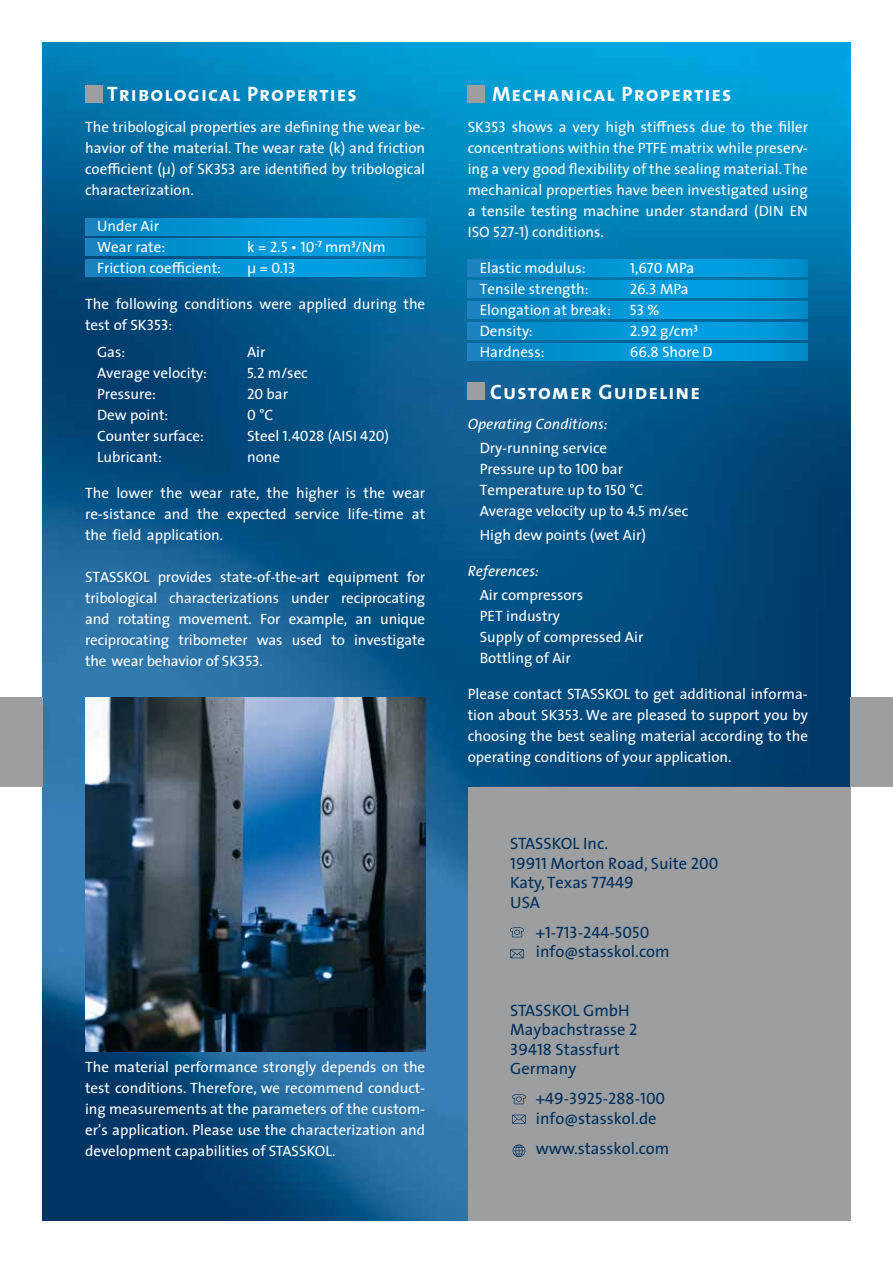
<style>
.page{position:relative;width:893px;height:1263px;background:#fff}
.page>*{position:absolute;margin:0;border:0;box-sizing:border-box;transform-origin:0 0}
.t1{font:21px "The Sans Bold Caps";letter-spacing:.05em;color:#fff}
.t2{font:16.5px/19.5px "The Sans";color:#00305e}
.t3{font:16.5px "The Sans Regular Caps";color:#00305e}
.t4{font:15px/21px "The Sans";color:#fff;text-align:justify}
.t5{font:15px "The Sans Regular Caps";color:#fff}
.t6{font:italic 15px "The Sans";color:#fff}
.s1{font-family:"The Sans Regular Caps"}
.s2{font-family:"The Sans"}
.s3{font-style:inherit}
</style>
<div class="page">
<img style="left:43px;top:43px;width:807px;height:1177px">
<div style="left:0;top:697px;width:43px;height:90px;background:#9c9e9f"></div>
<div style="left:850px;top:697px;width:43px;height:90px;background:#9c9e9f"></div>
<div style="left:468px;top:787px;width:382px;height:433px;background:#9c9e9f"></div>
<svg style="left:513px;top:1144px;width:12px;height:13px"></svg>
<svg style="left:512px;top:1115px;width:14px;height:9px"></svg>
<svg style="left:512px;top:1094px;width:14px;height:10px"></svg>
<svg style="left:510px;top:949px;width:14px;height:9px"></svg>
<svg style="left:510px;top:927px;width:14px;height:10px"></svg>
<svg style="left:85px;top:239px;width:340px;height:17px;background:#0193d3"></svg>
<svg style="left:85px;top:259px;width:340px;height:17px;background:#0193d3"></svg>
<svg style="left:85px;top:218px;width:340px;height:17px;background:#0193d3"></svg>
<svg style="left:468px;top:260px;width:340px;height:17px;background:#0193d3"></svg>
<svg style="left:468px;top:280px;width:340px;height:18px;background:#0193d3"></svg>
<svg style="left:468px;top:301px;width:340px;height:17px;background:#0193d3"></svg>
<svg style="left:468px;top:322px;width:340px;height:17px;background:#0193d3"></svg>
<svg style="left:468px;top:343px;width:340px;height:17px;background:#0193d3"></svg>
<div style="left:468px;top:383px;width:17px;height:17px;background:#9c9e9f"></div>
<div style="left:85px;top:85px;width:17px;height:17px;background:#9c9e9f"></div>
<div style="left:468px;top:85px;width:17px;height:17px;background:#9c9e9f"></div>
<img style="left:85px;top:697px;width:340px;height:354px">
<h1 class="t1" style="left:107px;top:76px;width:251px">Tribological Properties</h1>
<h1 class="t1" style="left:492px;top:76px;width:241px">Mechanical Properties</h1>
<p class="t4" style="left:85px;top:116px;width:342px">The tribological properties are defining the wear be&shy;havior of the material. The wear rate (k) and friction coefficient (μ) of SK<span class="s1">353</span> are identified by tribological characterization.</p>
<p class="t4" style="left:97px;top:215px;width:70px">Under Air<br>Wear rate:</p>
<p class="t4" style="left:247px;top:236px;width:140px">k = <span class="s1">2.5</span> • <span class="s1">10</span><sup>-</sup><sup>7</sup> mm<sup>3</sup>/Nm</p>
<p class="t4" style="left:97px;top:257px;width:126px">Friction coefficient:</p>
<p class="t5" style="left:247px;top:259px;width:50px"><span class="s2">µ =</span> 0.13</p>
<p class="t4" style="left:85px;top:293px;width:342px">The following conditions were applied during the test of SK<span class="s1">353</span>:</p>
<p class="t4" style="left:97px;top:341px;width:30px">Gas:</p>
<p class="t4" style="left:247px;top:341px;width:20px">Air</p>
<p class="t4" style="left:97px;top:362px;width:111px">Average velocity:</p>
<p class="t4" style="left:247px;top:362px;width:62px"><span class="s1">5.2</span> m/sec</p>
<p class="t4" style="left:97px;top:383px;width:60px">Pressure:</p>
<p class="t4" style="left:247px;top:383px;width:43px"><span class="s1">20</span> bar</p>
<p class="t4" style="left:97px;top:404px;width:73px">Dew point:</p>
<p class="t4" style="left:247px;top:404px;width:28px"><span class="s1">0</span> °C</p>
<p class="t4" style="left:97px;top:425px;width:109px">Counter surface:</p>
<p class="t4" style="left:247px;top:425px;width:144px">Steel <span class="s1">1.4028</span> (AISI <span class="s1">420</span>)</p>
<p class="t4" style="left:97px;top:446px;width:66px">Lubricant:</p>
<p class="t4" style="left:247px;top:446px;width:35px">none</p>
<p class="t4" style="left:85px;top:482px;width:342px">The lower the wear rate, the higher is the wear re-sistance and the expected service life-time at <span class="s3">the</span> field application.</p>
<p class="t4" style="left:85px;top:566px;width:342px">STASSKOL provides state-of-the-art equipment for tribological characterizations under reciprocating and rotating movement. For example, a<span class="s3">n</span> unique reciprocating tribometer was used to investigate the wear behavior of SK<span class="s1">353</span>.</p>
<p class="t4" style="left:85px;top:1056px;width:342px">The material performance strongly depends on the test conditions. Therefore, we recommend conduct&shy;ing measurements at the parameters of the custom&shy;er’s application. Please use the characterization and development capabilities of STASSKOL.</p>
<p class="t4" style="left:468px;top:116px;width:342px">SK<span class="s1">353</span> shows a very high stiffness due to the filler concentrations within the PTFE matrix while preserv&shy;ing a very good flexibility of the sealing material. The mechanical properties have been investigated using a tensile testing machine under standard (DIN EN ISO <span class="s1">527-1</span>) conditions.</p>
<p class="t4" style="left:480px;top:257px;width:107px">Elastic modulus:</p>
<p class="t5" style="left:630px;top:259px;width:66px">1,670 <span class="s2">MPa</span></p>
<p class="t4" style="left:480px;top:278px;width:110px">Tensile strength:</p>
<p class="t5" style="left:630px;top:280px;width:60px">26.3 <span class="s2">MPa</span></p>
<p class="t4" style="left:480px;top:299px;width:133px">Elongation at break:</p>
<p class="t5" style="left:630px;top:301px;width:31px">53 <span class="s2">%</span></p>
<p class="t4" style="left:480px;top:320px;width:55px">Density:</p>
<p class="t5" style="left:630px;top:322px;width:70px">2.92 <span class="s2">g/cm</span><sup>3</sup></p>
<p class="t4" style="left:480px;top:341px;width:66px">Hardness:</p>
<p class="t4" style="left:630px;top:341px;width:84px"><span class="s1">66.8</span> Shore D</p>
<h1 class="t1" style="left:490px;top:374px;width:211px">Customer Guideline</h1>
<p class="t6" style="left:468px;top:411px;width:141px">Operating Conditions:</p>
<p class="t4" style="left:480px;top:437px;width:210px;text-align:left">Dry-running service<br>Pressure up to <span class="s1">100</span> bar<br>Temperature up to <span class="s1">150</span> °C<br>Average velocity up to <span class="s1">4.5</span> m/sec</p>
<p class="t4" style="left:480px;top:524px;width:168px">High dew points (wet Air)</p>
<p class="t6" style="left:468px;top:558px;width:73px">References:</p>
<p class="t4" style="left:480px;top:584px;width:165px;text-align:left">Air compressors<br>PET industry<br>Supply of compressed Air<br>Bottling of Air</p>
<p class="t4" style="left:468px;top:683px;width:342px">Please contact STASSKOL to get additional informa&shy;tion about SK<span class="s1">353</span>. We are pleased to support you by choosing the best sealing material according to the operating conditions of your application.</p>
<p class="t2" style="left:510px;top:833px;width:210px">STASSKOL Inc.<br><span class="s1">19911</span> Morton Road, Suite <span class="s1">200<br></span>Katy, Texas <span class="s1">77449<br></span>USA</p>
<p class="t3" style="left:536px;top:923px;width:115px">+1-713-244-5050</p>
<p class="t2" style="left:536px;top:941px;width:135px">info@stasskol.com</p>
<p class="t2" style="left:510px;top:1000px;width:129px">STASSKOL GmbH<br>Maybachstrasse <span class="s1">2<br>39418</span> Stassfurt<br>Germany</p>
<p class="t3" style="left:536px;top:1090px;width:131px">+49-3925-288-100</p>
<p class="t2" style="left:536px;top:1103px;width:135px;line-height:30px">info@stasskol.de www.stasskol.com</p>
</div>
